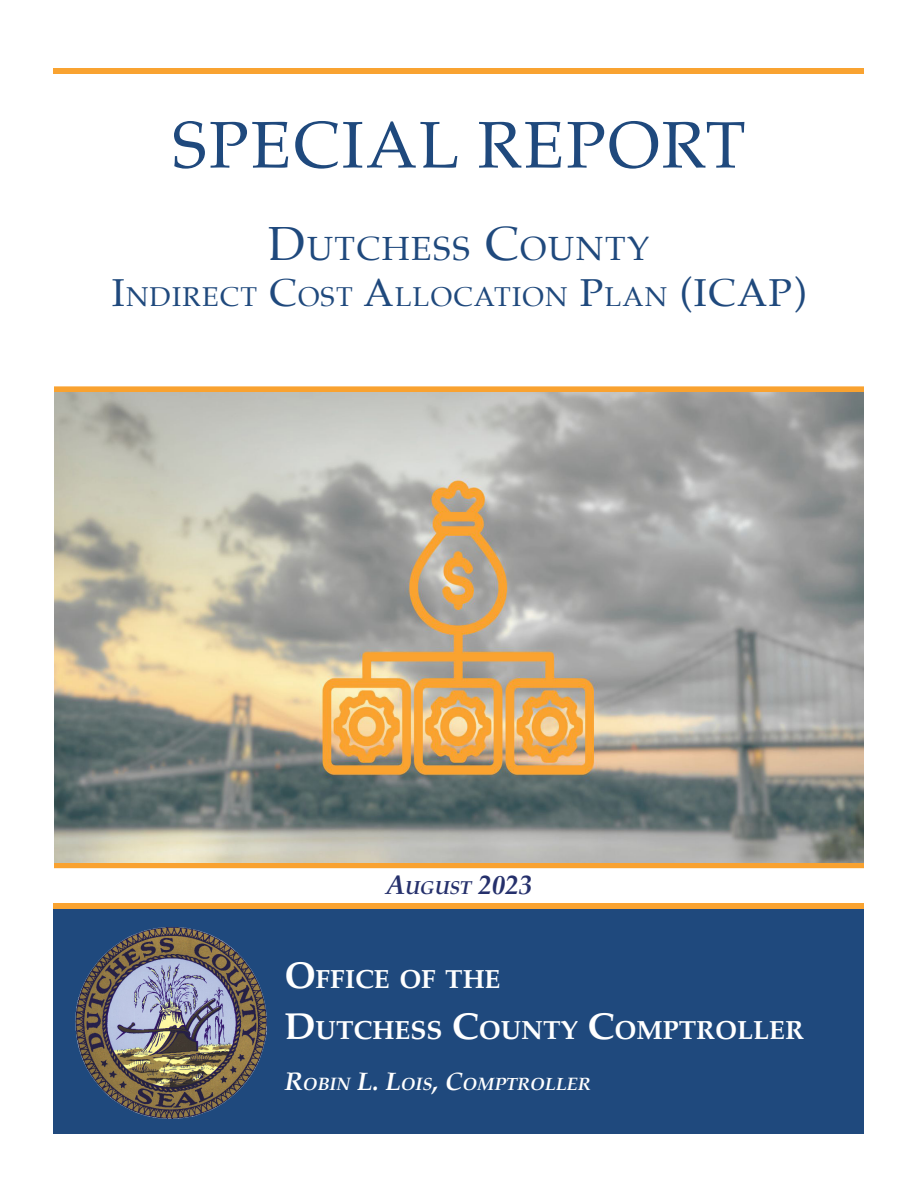
<style>
.page{position:relative;width:918px;height:1188px;background:#fff}
.page>*{position:absolute;margin:0;border:0;box-sizing:border-box;transform-origin:0 0}
.t1{font:66px "Palatino";letter-spacing:.03em;color:#1f497d}
.t2{font:39px "Palatino";color:#1f497d}
.t3{font:33.6px "Palatino";letter-spacing:.045em;color:#1f497d}
.t4{font:27.3px "Palatino";color:#1f497d}
.t5{font:italic 700 27px "Palatino";color:#25306c}
.t6{font:700 26.25px/51px "Palatino";color:#fff}
.t7{font:italic 700 17.85px "Palatino";color:#fff}
.s1{font-size:48px}
.s2{font-size:39px}
.s3{font-size:27.3px}
.s4{font-size:18.9px}
.s5{font-size:37.5px}
.s6{font-size:25.5px}
</style>
<div class="page">
<div style="left:53px;top:68px;width:811px;height:6px;background:#f9a331"></div>
<div style="left:53px;top:909px;width:811px;height:225px;background:#1f497d"></div>
<img style="left:65px;top:916px;width:216px;height:207px">
<div style="left:54px;top:386px;width:810px;height:6px;background:#f9a230"></div>
<div style="left:54px;top:862px;width:810px;height:6px;background:#f9a230"></div>
<div style="left:53px;top:903px;width:811px;height:6px;background:#f9a331"></div>
<img style="left:54px;top:392px;width:810px;height:470px">
<h1 class="t1" style="left:172px;top:90px;width:575px">SPECIAL REPORT</h1>
<p class="t3" style="left:268px;top:220px;width:383px"><span class="s1">D</span>UTCHESS <span class="s1">C</span>OUNTY</p>
<p class="t4" style="left:112px;top:274px;width:57px"><span class="s2">I</span>NDIRECT</p>
<p class="t4" style="left:269px;top:274px;width:146px"><span class="s2">C</span>OST <span class="s2">A</span>LLOCATIO</p>
<h2 class="t2" style="left:545px;top:261px;width:263px"><span class="s3">N</span> P<span class="s3">LAN</span> (ICAP)</h2>
<p class="t5" style="left:386px;top:863px;width:148px">A<span class="s4">UGUST</span> 2023</p>
<p class="t6" style="left:284px;top:953px;width:521px"><span class="s5">O</span>FFICE OF THE<br><span class="s5">D</span>UTCHESS <span class="s5">C</span>OUNTY <span class="s5">C</span>OMPTROLLER</p>
<p class="t7" style="left:284px;top:1070px;width:307px"><span class="s6">R</span>OBIN <span class="s6">L. L</span>OIS<span class="s6">, C</span>OMPTROLLER</p>
</div>
